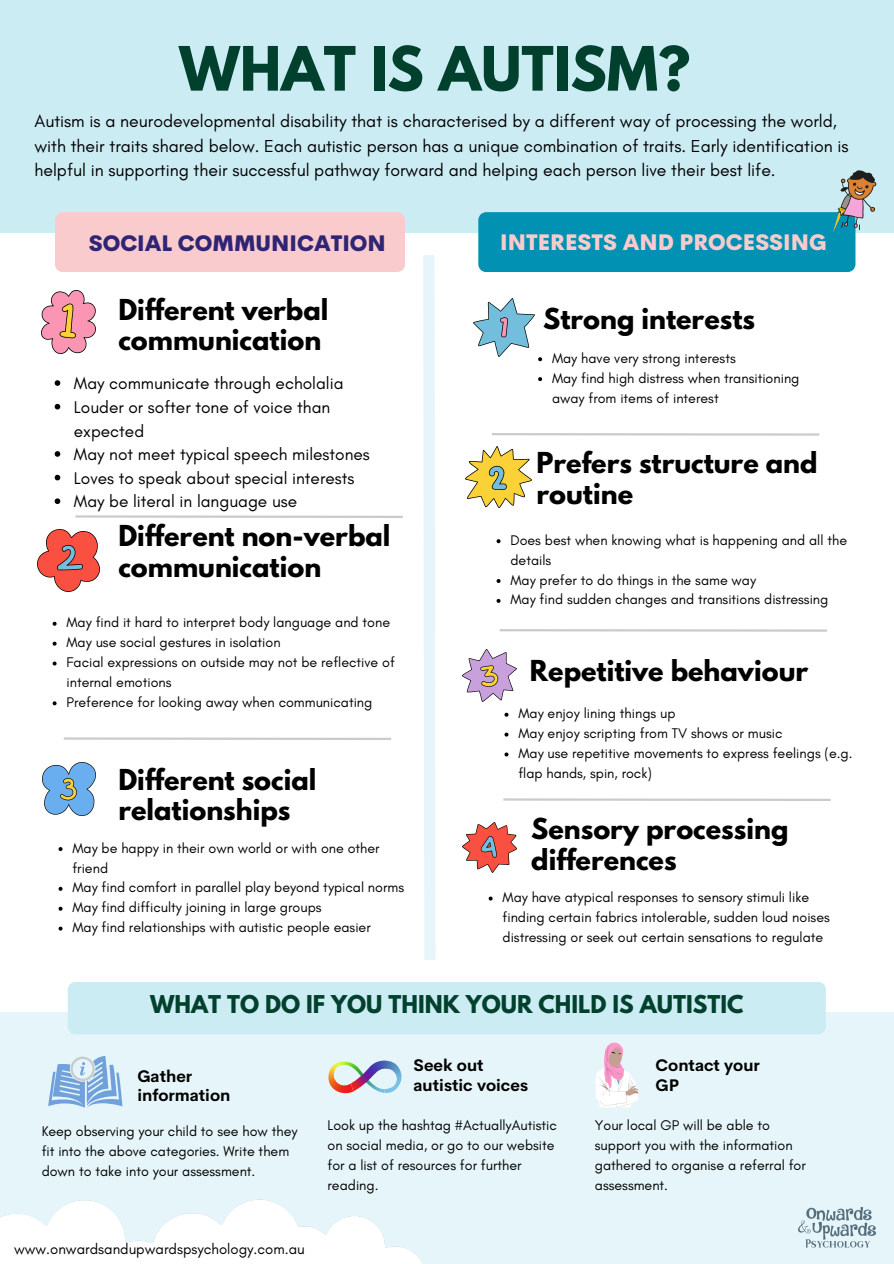
<style>
.page{position:relative;width:894px;height:1264px;background:#fff}
.page>*{position:absolute;margin:0;border:0;box-sizing:border-box;transform-origin:0 0}
.t1{font:700 54.15px "League Spartan";color:#02402e}
.t2{font:700 25.5px/30.3px "League Spartan";color:#000}
.t3{font:700 21.75px "League Spartan";color:#02402e}
.t4{font:800 21.75px "Cerebri Sans";color:#facbcd}
.t5{font:800 21.75px "Cerebri Sans";color:#2f2574}
.t6{font:17.7px/24.8px "Glacial Indifference";color:#000}
.t7{font:17.25px/23.7px "Glacial Indifference";color:#000}
.t8{font:700 16.5px/19.6px "Cerebri Sans";color:#000}
.t9{font:14.85px "Glacial Indifference";color:#000}
.t10{font:14.25px/20px "Glacial Indifference";color:#000}
</style>
<div class="page">
<div style="left:0;top:0;width:893px;height:233px;background:#ccecf4"></div>
<div style="left:55px;top:212px;width:350px;height:60px;background:#facbcd"></div>
<div style="left:478px;top:212px;width:377px;height:60px;background:#0091b3"></div>
<svg style="left:423px;top:255px;width:13px;height:705px"></svg>
<div style="left:0;top:1012px;width:893px;height:251px;background:#e5f5f9"></div>
<div style="left:68px;top:982px;width:757px;height:52px;background:#ccecf4"></div>
<hr style="left:75px;top:515px;width:327px;height:3px;background:#cbcbcb">
<hr style="left:64px;top:737px;width:327px;height:3px;background:#cbcbcb">
<hr style="left:491px;top:433px;width:328px;height:2px;background:#cbcbcb">
<hr style="left:499px;top:629px;width:327px;height:2px;background:#cbcbcb">
<hr style="left:503px;top:798px;width:327px;height:3px;background:#cbcbcb">
<img style="left:462px;top:822px;width:54px;height:50px">
<img style="left:462px;top:650px;width:54px;height:51px">
<img style="left:466px;top:447px;width:65px;height:61px">
<img style="left:38px;top:530px;width:62px;height:61px">
<img style="left:42px;top:762px;width:53px;height:53px">
<img style="left:473px;top:298px;width:61px;height:58px">
<img style="left:42px;top:290px;width:54px;height:63px">
<img style="left:328px;top:1061px;width:57px;height:32px">
<img style="left:351px;top:1060px;width:50px;height:32px">
<svg style="left:595px;top:1042px;width:43px;height:65px"></svg>
<svg style="left:48px;top:1056px;width:74px;height:51px"></svg>
<img style="left:806px;top:170px;width:71px;height:82px">
<img style="left:0;top:1199px;width:421px;height:64px">
<img style="left:798px;top:1207px;width:78px;height:41px">
<svg style="left:55px;top:380px;width:5px;height:6px"></svg>
<svg style="left:55px;top:404px;width:5px;height:5px"></svg>
<svg style="left:55px;top:451px;width:5px;height:6px"></svg>
<svg style="left:55px;top:475px;width:5px;height:5px"></svg>
<svg style="left:55px;top:498px;width:5px;height:6px"></svg>
<svg style="left:53px;top:621px;width:4px;height:4px"></svg>
<svg style="left:53px;top:641px;width:4px;height:4px"></svg>
<svg style="left:53px;top:661px;width:4px;height:4px"></svg>
<svg style="left:53px;top:701px;width:4px;height:4px"></svg>
<svg style="left:58px;top:847px;width:4px;height:4px"></svg>
<svg style="left:58px;top:886px;width:4px;height:4px"></svg>
<svg style="left:58px;top:906px;width:4px;height:4px"></svg>
<svg style="left:58px;top:926px;width:4px;height:4px"></svg>
<svg style="left:538px;top:357px;width:4px;height:4px"></svg>
<svg style="left:538px;top:377px;width:4px;height:4px"></svg>
<svg style="left:496px;top:539px;width:4px;height:4px"></svg>
<svg style="left:496px;top:579px;width:4px;height:4px"></svg>
<svg style="left:496px;top:599px;width:4px;height:4px"></svg>
<svg style="left:504px;top:712px;width:4px;height:4px"></svg>
<svg style="left:504px;top:732px;width:4px;height:4px"></svg>
<svg style="left:504px;top:752px;width:4px;height:4px"></svg>
<svg style="left:488px;top:896px;width:4px;height:4px"></svg>
<h5 class="t1" style="left:179px;top:42px;width:512px">WHAT IS AUTISM?</h5>
<h2 class="t6" style="left:34px;top:108px;width:815px">Autism is a neurodevelopmental disability that is characterised by a different way of processing the world, with their traits shared below. Each autistic person has a unique combination of traits. Early identification is helpful in supporting their successful pathway forward and helping each person live their best life.</h2>
<p class="t5" style="left:89px;top:229px;width:298px">SOCIAL COMMUNICATION</p>
<h3 class="t4" style="left:500px;top:228px;width:328px">INTERESTS AND PROCESSING</h3>
<h3 class="t2" style="left:118px;top:298px;width:211px">Different verbal communication</h3>
<p class="t7" style="left:74px;top:371px;width:271px">May communicate through echolalia</p>
<p class="t7" style="left:74px;top:395px;width:258px">Louder or softer tone of voice than expected</p>
<h2 class="t7" style="left:74px;top:442px;width:297px">May not meet typical speech milestones</h2>
<p class="t7" style="left:74px;top:466px;width:282px">Loves to speak about special interests</p>
<h2 class="t7" style="left:74px;top:489px;width:225px">May be literal in language use</h2>
<p class="t2" style="left:118px;top:524px;width:273px">Different non-verbal communication</p>
<p class="t10" style="left:66px;top:612px;width:325px">May find it hard to interpret body language and tone</p>
<p class="t10" style="left:66px;top:632px;width:215px">May use social gestures in isolation</p>
<p class="t10" style="left:66px;top:652px;width:330px">Facial expressions on outside may not be reflective of internal emotions</p>
<p class="t10" style="left:66px;top:692px;width:307px">Preference for looking away when communicating</p>
<p class="t2" style="left:118px;top:767px;width:199px">Different social relationships</p>
<p class="t10" style="left:72px;top:837px;width:309px">May be happy in their own world or with one other friend</p>
<p class="t10" style="left:72px;top:877px;width:333px">May find comfort in parallel play beyond typical norms</p>
<p class="t10" style="left:72px;top:897px;width:250px">May find difficulty joining in large groups</p>
<h2 class="t10" style="left:72px;top:917px;width:300px">May find relationships with autistic people easier</h2>
<p class="t2" style="left:543px;top:306px;width:213px">Strong interests</p>
<h2 class="t10" style="left:552px;top:348px;width:185px">May have very strong interests</h2>
<p class="t10" style="left:552px;top:368px;width:249px">May find high distress when transitioning away from items of interest</p>
<p class="t2" style="left:536px;top:451px;width:282px">Prefers structure and routine</p>
<p class="t10" style="left:510px;top:530px;width:338px">Does best when knowing what is happening and all the details</p>
<p class="t10" style="left:510px;top:569px;width:247px">May prefer to do things in the same way</p>
<p class="t10" style="left:510px;top:589px;width:319px">May find sudden changes and transitions distressing</p>
<p class="t2" style="left:530px;top:658px;width:280px">Repetitive behaviour</p>
<p class="t10" style="left:518px;top:703px;width:159px">May enjoy lining things up</p>
<p class="t10" style="left:518px;top:723px;width:265px">May enjoy scripting from TV shows or music</p>
<p class="t10" style="left:518px;top:743px;width:335px">May use repetitive movements to express feelings (e.g. flap hands, spin, rock)</p>
<p class="t2" style="left:531px;top:817px;width:258px">Sensory processing differences</p>
<p class="t10" style="left:502px;top:887px;width:329px">May have atypical responses to sensory stimuli like finding certain fabrics intolerable, sudden loud noises distressing or seek out certain sensations to regulate</p>
<h1 class="t3" style="left:150px;top:993px;width:594px">WHAT TO DO IF YOU THINK YOUR CHILD IS AUTISTIC</h1>
<p class="t8" style="left:137px;top:1065px;width:94px">Gather information</p>
<h2 class="t8" style="left:413px;top:1055px;width:116px">Seek out autistic voices</h2>
<p class="t8" style="left:655px;top:1055px;width:106px">Contact your<br>GP</p>
<p class="t10" style="left:42px;top:1121px;width:257px">Keep observing your child to see how they fit into the above categories. Write them down to take into your assessment.</p>
<p class="t10" style="left:327px;top:1115px;width:231px">Look up the hashtag #ActuallyAutistic on social media, or go to our website for a list of resources for further reading.</p>
<p class="t10" style="left:594px;top:1115px;width:212px">Your local GP will be able to support you with the information gathered to organise a referral for assessment.</p>
<h2 class="t9" style="left:14px;top:1240px;width:292px">www.onwardsandupwardspsychology.com.au</h2>
</div>
